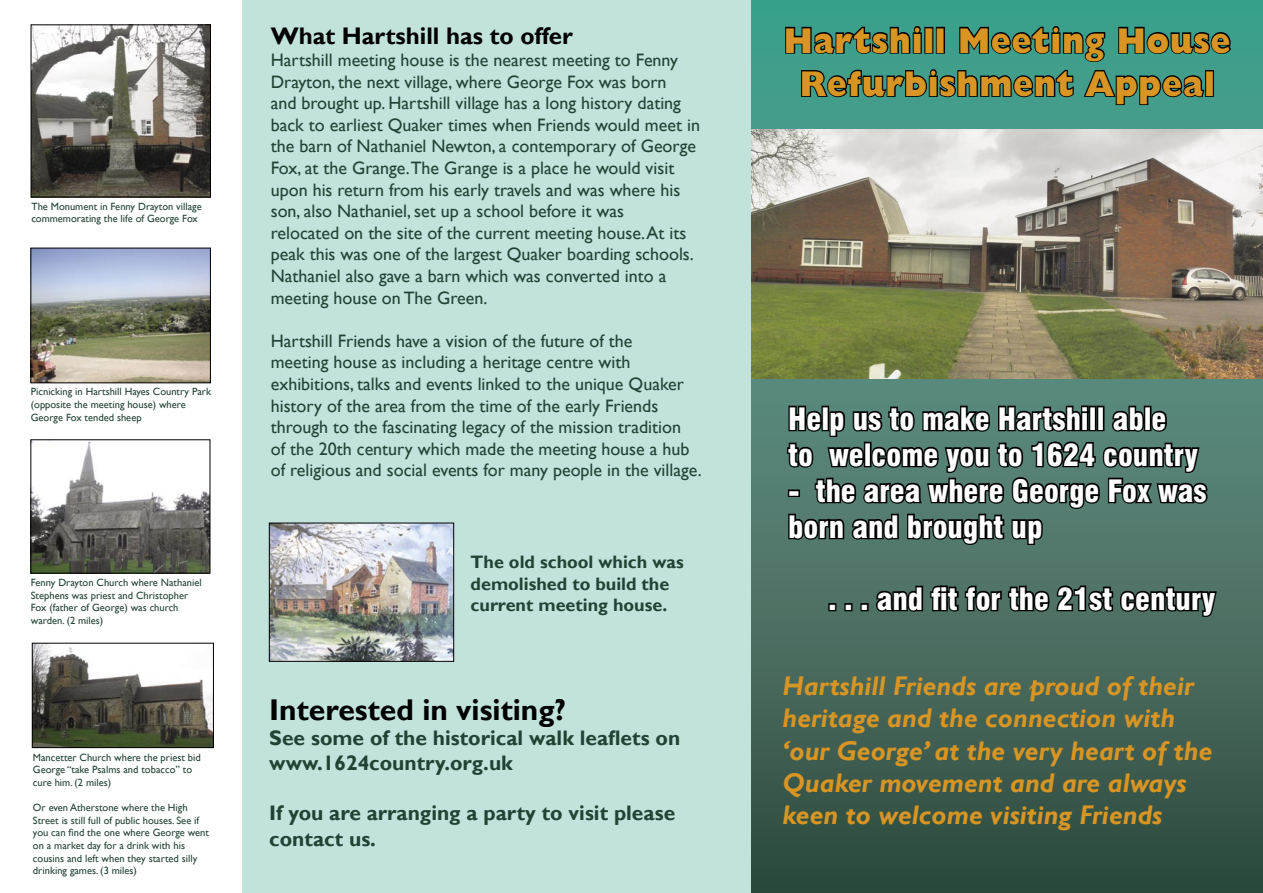
<style>
.page{position:relative;width:1263px;height:893px;background:#fff}
.page>*{position:absolute;margin:0;border:0;box-sizing:border-box;transform-origin:0 0}
.t1{font:800 36px "Gill Sans";letter-spacing:.02em;color:#d89523;scale:.91 1}
.t2{font:900 condensed 30px/36px "Swiss 721 BT";color:#fff}
.t3{font:700 30px "Gill Sans";color:#000}
.t4{font:italic 700 27px/32.4px "Gill Sans";color:#d89523}
.t5{font:700 24px "Gill Sans";color:#000}
.t6{font:700 21px/25.2px "Gill Sans";color:#224334}
.t7{font:18px "Gill Sans";color:#224334}
.t8{font:700 18px "Gill Sans";color:#224334}
.t9{font:10.5px "Gill Sans";color:#224334}
</style>
<div class="page">
<div style="left:242px;top:0;width:510px;height:893px;background:#c2e3dc"></div>
<svg style="left:752px;top:0;width:511px;height:893px;background:#426c5e"></svg>
<svg style="left:784px;top:25px;width:448px;height:81px;background:#2f7768"></svg>
<div style="left:1205px;top:70px;width:9px;height:27px;border:2px solid #000"></div>
<img style="left:752px;top:129px;width:511px;height:249px">
<svg style="left:785px;top:404px;width:424px;height:142px;background:#365149"></svg>
<div style="left:828px;top:603px;width:8px;height:8px;border:3px solid #000"></div>
<div style="left:844px;top:603px;width:8px;height:8px;border:3px solid #000"></div>
<div style="left:860px;top:603px;width:9px;height:8px;border:3px solid #000"></div>
<svg style="left:874px;top:584px;width:345px;height:40px;background:#31473f"></svg>
<img style="left:271px;top:525px;width:181px;height:135px">
<div style="left:269px;top:523px;width:185px;height:139px;border:1px solid #000"></div>
<img style="left:33px;top:26px;width:176px;height:169px">
<div style="left:31px;top:24px;width:180px;height:173px;border:1px solid #000"></div>
<img style="left:32px;top:250px;width:177px;height:131px">
<div style="left:30px;top:248px;width:181px;height:135px;border:1px solid #000"></div>
<img style="left:32px;top:441px;width:176px;height:130px">
<div style="left:30px;top:439px;width:180px;height:134px;border:1px solid #000"></div>
<img style="left:34px;top:645px;width:178px;height:101px">
<div style="left:32px;top:643px;width:182px;height:105px;border:1px solid #000"></div>
<p class="t9" style="left:31px;top:200px;width:172px">The Monument in Fenny Drayton village</p>
<p class="t9" style="left:31px;top:213px;width:168px">commemorating the life of George Fox</p>
<p class="t9" style="left:31px;top:386px;width:182px">Picnicking in Hartshill Hayes Country Park</p>
<p class="t9" style="left:31px;top:398px;width:157px">(opposite the meeting house) where</p>
<p class="t9" style="left:31px;top:411px;width:112px">George Fox tended sheep</p>
<p class="t9" style="left:31px;top:577px;width:172px">Fenny Drayton Church where Nathaniel</p>
<p class="t9" style="left:31px;top:589px;width:159px">Stephens was priest and Christopher</p>
<p class="t9" style="left:31px;top:602px;width:149px">Fox (father of George) was church</p>
<p class="t9" style="left:31px;top:614px;width:74px">warden. (2 miles)</p>
<p class="t9" style="left:33px;top:751px;width:169px">Mancetter Church where the priest bid</p>
<p class="t9" style="left:33px;top:764px;width:161px">George “take Psalms and tobacco” to</p>
<p class="t9" style="left:33px;top:776px;width:80px">cure him. (2 miles)</p>
<p class="t9" style="left:33px;top:801px;width:156px">Or even Atherstone where the High</p>
<p class="t9" style="left:33px;top:814px;width:168px">Street is still full of public houses. See if</p>
<p class="t9" style="left:33px;top:827px;width:178px">you can find the one where George went</p>
<p class="t9" style="left:33px;top:839px;width:154px">on a market day for a drink with his</p>
<p class="t9" style="left:33px;top:852px;width:166px">cousins and left when they started silly</p>
<p class="t9" style="left:33px;top:864px;width:106px">drinking games. (3 miles)</p>
<p class="t5" style="left:271px;top:22px;width:304px">What Hartshill has to offer</p>
<p class="t7" style="left:271px;top:50px;width:409px">Hartshill meeting house is the nearest meeting to Fenny</p>
<p class="t7" style="left:271px;top:71px;width:397px">Drayton, the next village, where George Fox was born</p>
<p class="t7" style="left:271px;top:93px;width:412px">and brought up. Hartshill village has a long history dating</p>
<p class="t7" style="left:271px;top:114px;width:431px">back to earliest Quaker times when Friends would meet in</p>
<p class="t7" style="left:271px;top:136px;width:427px">the barn of Nathaniel Newton, a contemporary of George</p>
<p class="t7" style="left:271px;top:158px;width:405px">Fox, at the Grange.The Grange is a place he would visit</p>
<p class="t7" style="left:271px;top:179px;width:411px">upon his return from his early travels and was where his</p>
<p class="t7" style="left:271px;top:201px;width:355px">son, also Nathaniel, set up a school before it was</p>
<p class="t7" style="left:271px;top:222px;width:417px">relocated on the site of the current meeting house. At its</p>
<p class="t7" style="left:271px;top:244px;width:425px">peak this was one of the largest Quaker boarding schools.</p>
<p class="t7" style="left:271px;top:266px;width:397px">Nathaniel also gave a barn which was converted into a</p>
<p class="t7" style="left:271px;top:287px;width:218px">meeting house on The Green.</p>
<p class="t7" style="left:271px;top:330px;width:363px">Hartshill Friends have a vision of the future of the</p>
<p class="t7" style="left:271px;top:352px;width:361px">meeting house as including a heritage centre with</p>
<p class="t7" style="left:271px;top:374px;width:415px">exhibitions, talks and events linked to the unique Quaker</p>
<p class="t7" style="left:271px;top:395px;width:389px">history of the area from the time of the early Friends</p>
<p class="t7" style="left:271px;top:417px;width:412px">through to the fascinating legacy of the mission tradition</p>
<p class="t7" style="left:271px;top:438px;width:420px">of the 20th century which made the meeting house a hub</p>
<p class="t7" style="left:271px;top:460px;width:432px">of religious and social events for many people in the village.</p>
<p class="t8" style="left:471px;top:551px;width:215px">The old school which was</p>
<p class="t8" style="left:471px;top:573px;width:200px">demolished to build the</p>
<p class="t8" style="left:471px;top:594px;width:198px">current meeting house.</p>
<p class="t3" style="left:269px;top:691px;width:298px">Interested in visiting?</p>
<p class="t6" style="left:269px;top:726px;width:412px">See some of the historical walk leaflets on</p>
<p class="t6" style="left:269px;top:751px;width:245px">www.1624country.org.uk</p>
<p class="t6" style="left:269px;top:801px;width:407px">If you are arranging a party to visit please contact us.</p>
<p class="t1" style="left:784px;top:19px;width:493px">Hartshill Meeting House</p>
<p class="t1" style="left:800px;top:63px;width:458px">Refurbishment Appeal</p>
<p class="t2" style="left:788px;top:401px;width:411px">Help us to make Hartshill able to welcome you to 1624 country</p>
<p class="t2" style="left:788px;top:473px;width:420px">- the area where George Fox was born and brought up</p>
<p class="t2" style="left:828px;top:581px;width:388px">. . . and fit for the 21st century</p>
<p class="t4" style="left:782px;top:670px;width:413px">Hartshill Friends are proud of their heritage and the connection with</p>
<p class="t4" style="left:782px;top:735px;width:432px">‘our George’ at the very heart of the</p>
<p class="t4" style="left:782px;top:767px;width:406px">Quaker movement and are always keen to welcome visiting Friends</p>
</div>
